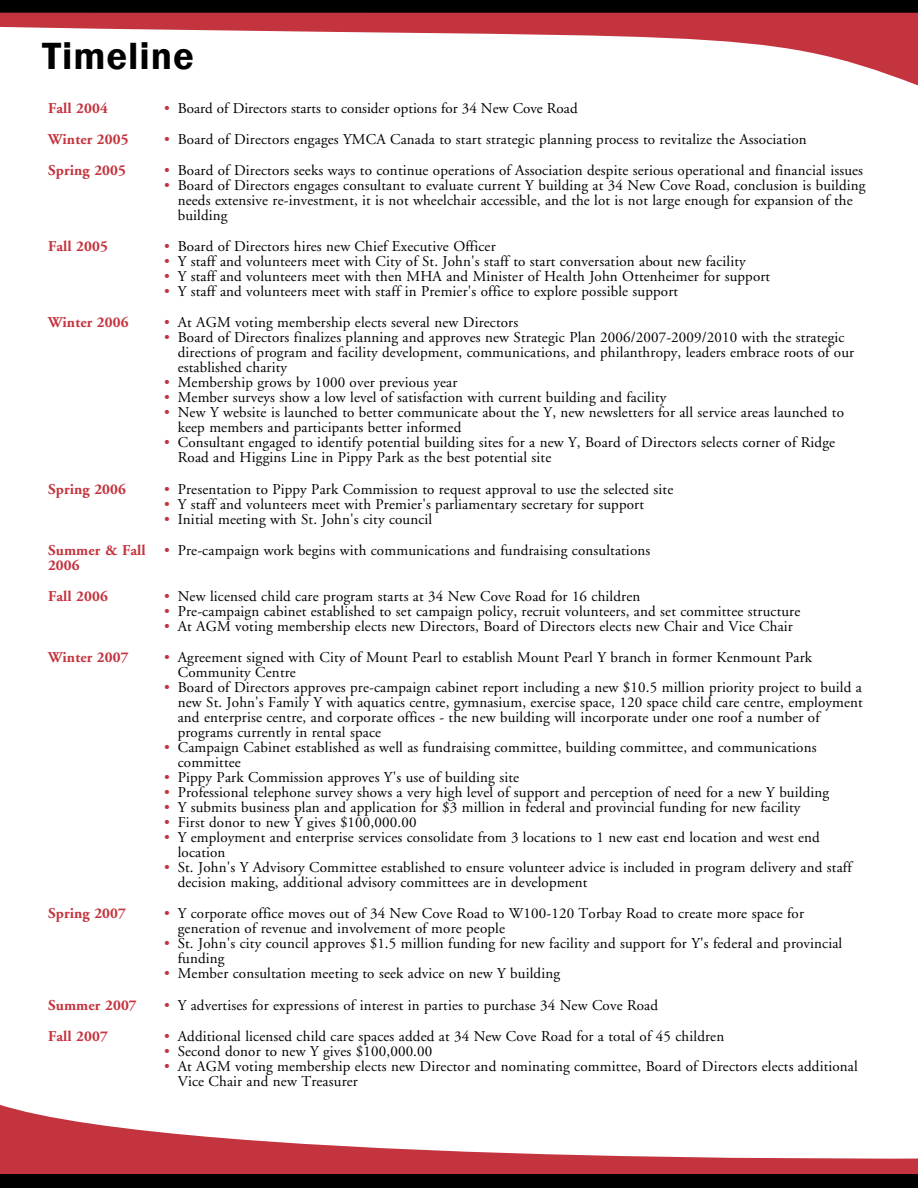
<style>
.page{position:relative;width:918px;height:1188px;background:#fff}
.page>*{position:absolute;margin:0;border:0;box-sizing:border-box;transform-origin:0 0}
.t1{font:600 39px "Franklin Gothic";letter-spacing:.025em;color:#000}
.t2{font:15px/15px "Adobe Garamond";letter-spacing:.01em;color:#000}
.t3{font:700 15px/15px "Adobe Garamond";letter-spacing:.01em;color:#c3343e}
.s1{color:#c3343e}
</style>
<div class="page">
<svg style="left:0;top:13px;width:918px;height:67px"></svg>
<svg style="left:0;top:1104px;width:918px;height:70px"></svg>
<div style="left:0;top:0;width:918px;height:13px;background:#000"></div>
<div style="left:0;top:1174px;width:918px;height:14px;background:#000"></div>
<svg style="left:904px;top:16px;width:14px;height:70px"></svg>
<h1 class="t1" style="left:42px;top:32px;width:154px">Timeline</h1>
<p class="t3" style="left:48px;top:101px;width:61px">Fall 2004</p>
<p class="t2" style="left:164px;top:101px;width:415px"><span class="s1">•</span> Board of Directors starts to consider options for 34 New Cove Road</p>
<p class="t3" style="left:48px;top:132px;width:82px">Winter 2005</p>
<p class="t2" style="left:164px;top:132px;width:644px"><span class="s1">•</span> Board of Directors engages YMCA Canada to start strategic planning process to revitalize the Association</p>
<p class="t3" style="left:48px;top:163px;width:80px">Spring 2005</p>
<p class="t2" style="left:164px;top:163px;width:700px"><span class="s1">•</span> Board of Directors seeks ways to continue operations of Association despite serious operational and financial issues</p>
<p class="t2" style="left:178px;top:178px;width:689px;text-indent:-14px"><span class="s1">•</span> Board of Directors engages consultant to evaluate current Y building at 34 New Cove Road, conclusion is building needs extensive re-investment, it is not wheelchair accessible, and the lot is not large enough for expansion of the building</p>
<p class="t3" style="left:48px;top:239px;width:61px">Fall 2005</p>
<p class="t2" style="left:164px;top:239px;width:333px"><span class="s1">•</span> Board of Directors hires new Chief Executive Officer</p>
<p class="t2" style="left:164px;top:254px;width:583px"><span class="s1">•</span> Y staff and volunteers meet with City of St. John's staff to start conversation about new facility</p>
<p class="t2" style="left:164px;top:269px;width:607px"><span class="s1">•</span> Y staff and volunteers meet with then MHA and Minister of Health John Ottenheimer for support</p>
<p class="t2" style="left:164px;top:284px;width:515px"><span class="s1">•</span> Y staff and volunteers meet with staff in Premier's office to explore possible support</p>
<p class="t3" style="left:48px;top:315px;width:82px">Winter 2006</p>
<p class="t2" style="left:164px;top:316px;width:356px"><span class="s1">•</span> At AGM voting membership elects several new Directors</p>
<p class="t2" style="left:178px;top:331px;width:678px;text-indent:-14px"><span class="s1">•</span> Board of Directors finalizes planning and approves new Strategic Plan 2006/2007-2009/2010 with the strategic directions of program and facility development, communications, and philanthropy, leaders embrace roots of our established charity</p>
<p class="t2" style="left:164px;top:376px;width:295px"><span class="s1">•</span> Membership grows by 1000 over previous year</p>
<p class="t2" style="left:164px;top:391px;width:504px"><span class="s1">•</span> Member surveys show a low level of satisfaction with current building and facility</p>
<p class="t2" style="left:178px;top:406px;width:668px;text-indent:-14px"><span class="s1">•</span> New Y website is launched to better communicate about the Y, new newsletters for all service areas launched to keep members and participants better informed</p>
<p class="t2" style="left:178px;top:436px;width:659px;text-indent:-14px"><span class="s1">•</span> Consultant engaged to identify potential building sites for a new Y, Board of Directors selects corner of Ridge<br>Road and Higgins Line in Pippy Park as the best potential site</p>
<p class="t3" style="left:48px;top:482px;width:80px">Spring 2006</p>
<p class="t2" style="left:164px;top:482px;width:511px"><span class="s1">•</span> Presentation to Pippy Park Commission to request approval to use the selected site</p>
<p class="t2" style="left:164px;top:497px;width:481px"><span class="s1">•</span> Y staff and volunteers meet with Premier's parliamentary secretary for support</p>
<p class="t2" style="left:164px;top:512px;width:270px"><span class="s1">•</span> Initial meeting with St. John's city council</p>
<p class="t3" style="left:48px;top:543px;width:99px">Summer &amp; Fall<br>2006</p>
<p class="t2" style="left:164px;top:543px;width:488px"><span class="s1">•</span> Pre-campaign work begins with communications and fundraising consultations</p>
<p class="t3" style="left:48px;top:589px;width:61px">Fall 2006</p>
<p class="t2" style="left:164px;top:589px;width:478px"><span class="s1">•</span> New licensed child care program starts at 34 New Cove Road for 16 children</p>
<p class="t2" style="left:164px;top:604px;width:638px"><span class="s1">•</span> Pre-campaign cabinet established to set campaign policy, recruit volunteers, and set committee structure</p>
<p class="t2" style="left:164px;top:619px;width:630px"><span class="s1">•</span> At AGM voting membership elects new Directors, Board of Directors elects new Chair and Vice Chair</p>
<p class="t3" style="left:48px;top:650px;width:82px">Winter 2007</p>
<p class="t2" style="left:178px;top:650px;width:636px;text-indent:-14px"><span class="s1">•</span> Agreement signed with City of Mount Pearl to establish Mount Pearl Y branch in former Kenmount Park<br>Community Centre</p>
<p class="t2" style="left:178px;top:680px;width:687px;text-indent:-14px"><span class="s1">•</span> Board of Directors approves pre-campaign cabinet report including a new $10.5 million priority project to build a new St. John's Family Y with aquatics centre, gymnasium, exercise space, 120 space child care centre, employment and enterprise centre, and corporate offices - the new building will incorporate under one roof a number of programs currently in rental space</p>
<p class="t2" style="left:178px;top:740px;width:640px;text-indent:-14px"><span class="s1">•</span> Campaign Cabinet established as well as fundraising committee, building committee, and communications committee</p>
<p class="t2" style="left:164px;top:770px;width:356px"><span class="s1">•</span> Pippy Park Commission approves Y's use of building site</p>
<p class="t2" style="left:164px;top:785px;width:666px"><span class="s1">•</span> Professional telephone survey shows a very high level of support and perception of need for a new Y building</p>
<p class="t2" style="left:164px;top:800px;width:638px"><span class="s1">•</span> Y submits business plan and application for $3 million in federal and provincial funding for new facility</p>
<p class="t2" style="left:164px;top:815px;width:254px"><span class="s1">•</span> First donor to new Y gives $100,000.00</p>
<p class="t2" style="left:178px;top:830px;width:644px;text-indent:-14px"><span class="s1">•</span> Y employment and enterprise services consolidate from 3 locations to 1 new east end location and west end location</p>
<p class="t2" style="left:178px;top:860px;width:675px;text-indent:-14px"><span class="s1">•</span> St. John's Y Advisory Committee established to ensure volunteer advice is included in program delivery and staff decision making, additional advisory committees are in development</p>
<p class="t3" style="left:48px;top:907px;width:80px">Spring 2007</p>
<p class="t2" style="left:178px;top:907px;width:628px;text-indent:-14px"><span class="s1">•</span> Y corporate office moves out of 34 New Cove Road to W100-120 Torbay Road to create more space for generation of revenue and involvement of more people</p>
<p class="t2" style="left:178px;top:937px;width:666px;text-indent:-14px"><span class="s1">•</span> St. John's city council approves $1.5 million funding for new facility and support for Y's federal and provincial funding</p>
<p class="t2" style="left:164px;top:967px;width:397px"><span class="s1">•</span> Member consultation meeting to seek advice on new Y building</p>
<p class="t3" style="left:48px;top:998px;width:90px">Summer 2007</p>
<p class="t2" style="left:164px;top:998px;width:495px"><span class="s1">•</span> Y advertises for expressions of interest in parties to purchase 34 New Cove Road</p>
<p class="t3" style="left:48px;top:1029px;width:61px">Fall 2007</p>
<p class="t2" style="left:164px;top:1029px;width:561px"><span class="s1">•</span> Additional licensed child care spaces added at 34 New Cove Road for a total of 45 children</p>
<p class="t2" style="left:164px;top:1044px;width:270px"><span class="s1">•</span> Second donor to new Y gives $100,000.00</p>
<p class="t2" style="left:178px;top:1059px;width:682px;text-indent:-14px"><span class="s1">•</span> At AGM voting membership elects new Director and nominating committee, Board of Directors elects additional<br>Vice Chair and new Treasurer</p>
</div>
